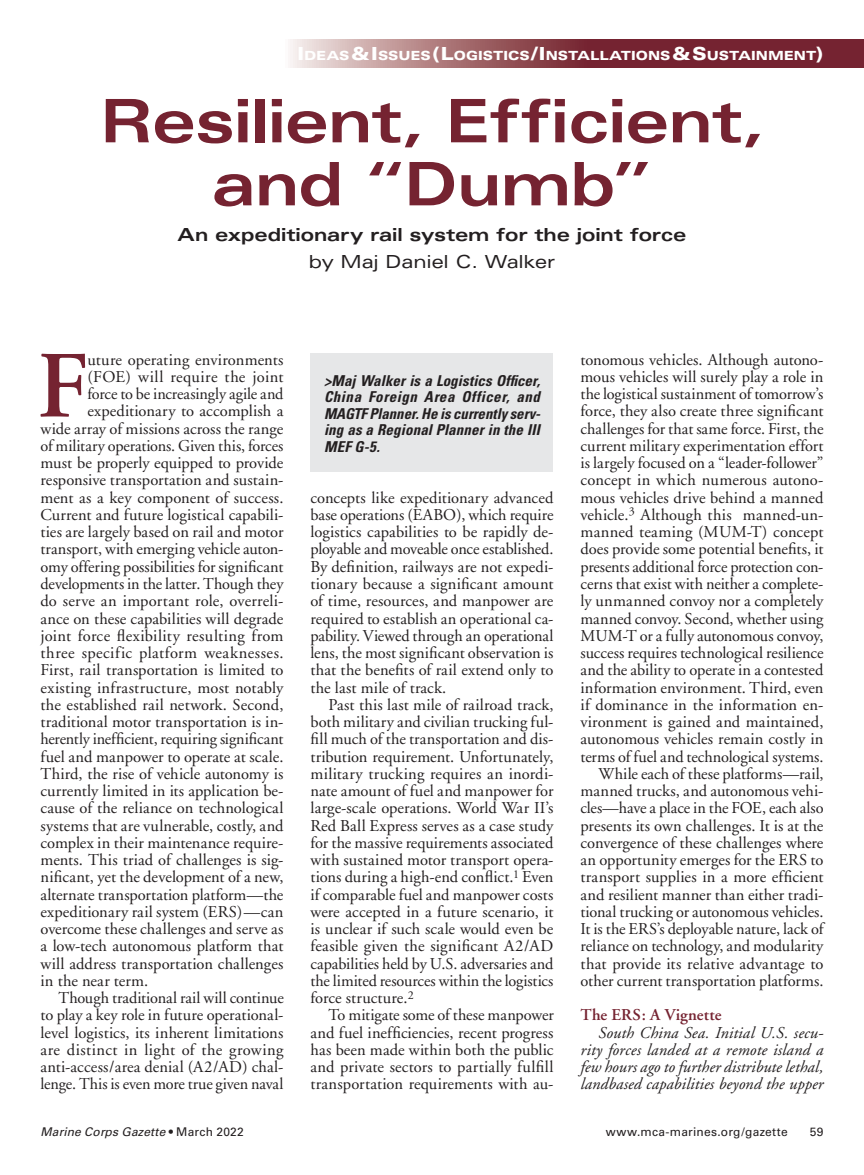
<style>
.page{position:relative;width:864px;height:1175px;background:#fff}
.page>*{position:absolute;margin:0;border:0;box-sizing:border-box;transform-origin:0 0}
.t1{font:600 94.5px "Adobe Garamond";color:#752331}
.t2{font:700 expanded 60px/63px "Univers";letter-spacing:-.02em;color:#752331;text-align:center}
.t3{font:700 expanded 18px "Univers";letter-spacing:-.01em;color:#231f20}
.t4{font:expanded 18px "Univers";letter-spacing:-.01em;color:#231f20}
.t5{font:16.5px/17.2px "Adobe Garamond";letter-spacing:.005em;color:#231f20;text-align:justify}
.t6{font:italic 16.5px/17.2px "Adobe Garamond";color:#231f20;text-align:justify}
.t7{font:16.5px "Adobe Garamond";letter-spacing:-.015em;color:#231f20}
.t8{font:16.5px "Adobe Garamond";letter-spacing:.025em;color:#231f20}
.t9{font:16.5px "Adobe Garamond";letter-spacing:.03em;color:#231f20}
.t10{font:600 16.5px "Adobe Garamond";letter-spacing:.015em;color:#752331}
.t11{font:italic 700 condensed 15px/16.5px "Univers";letter-spacing:.005em;color:#231f20;text-align:justify}
.t12{font:900 expanded 12.6px "Univers";color:#fff}
.t13{font:12px "Univers";letter-spacing:.02em;color:#231f20}
.t14{font:italic 12px "Univers";letter-spacing:.015em;color:#231f20}
.s1{font-size:18px}
.s2{font-style:normal}
</style>
<div class="page">
<svg style="left:290px;top:40px;width:574px;height:28px;background:#94535b"></svg>
<div style="left:310px;top:353px;width:244px;height:119px;background:#e6e7e8"></div>
<p class="t12" style="left:297px;top:48px;width:528px"><span class="s1">I</span>DEAS <span class="s1">&amp; I</span>SSUES <span class="s1">(L</span>OGISTICS<span class="s1">/I</span>NSTALLATIONS <span class="s1">&amp; S</span>USTAI NMENT<span class="s1">)</span></p>
<h2 class="t2" style="left:100px;top:89px;width:666px">Resilient, Efficient, and “Dumb”</h2>
<p class="t3" style="left:178px;top:225px;width:510px">An expeditionary rail system for the joint force</p>
<p class="t4" style="left:309px;top:251px;width:248px">by Maj Daniel C. Walker</p>
<h1 class="t1" style="left:37px;top:334px;width:52px">F</h1>
<p class="t5" style="left:87px;top:351px;width:198px">uture operating environments</p>
<p class="t5" style="left:87px;top:368px;width:198px">(FOE) will require the joint</p>
<p class="t5" style="left:87px;top:386px;width:198px">force to be increasingly agile and</p>
<p class="t5" style="left:87px;top:403px;width:198px">expeditionary to accomplish a</p>
<p class="t5" style="left:40px;top:420px;width:245px">wide array of missions across the range</p>
<p class="t5" style="left:40px;top:437px;width:244px">of military operations. Given this, forces</p>
<p class="t5" style="left:40px;top:455px;width:245px">must be properly equipped to provide</p>
<p class="t5" style="left:40px;top:472px;width:244px">responsive transportation and sustain-</p>
<p class="t5" style="left:40px;top:489px;width:245px">ment as a key component of success.</p>
<p class="t5" style="left:40px;top:506px;width:244px">Current and future logistical capabili-</p>
<p class="t5" style="left:40px;top:524px;width:245px">ties are largely based on rail and motor</p>
<p class="t5" style="left:40px;top:541px;width:245px">transport, with emerging vehicle auton-</p>
<p class="t5" style="left:40px;top:558px;width:244px">omy offering possibilities for significant</p>
<p class="t7" style="left:40px;top:575px;width:245px">developments in the latter. Though they</p>
<p class="t5" style="left:40px;top:593px;width:244px">do serve an important role, overreli-</p>
<p class="t5" style="left:40px;top:610px;width:245px">ance on these capabilities will degrade</p>
<p class="t5" style="left:40px;top:627px;width:244px">joint force flexibility resulting from</p>
<p class="t8" style="left:40px;top:644px;width:245px">three specific platform weaknesses.</p>
<p class="t5" style="left:40px;top:662px;width:245px">First, rail transportation is limited to</p>
<p class="t5" style="left:40px;top:679px;width:244px">existing infrastructure, most notably</p>
<p class="t5" style="left:40px;top:696px;width:244px">the established rail network. Second,</p>
<p class="t5" style="left:40px;top:713px;width:244px">traditional motor transportation is in-</p>
<p class="t5" style="left:40px;top:731px;width:244px">herently inefficient, requiring significant</p>
<p class="t5" style="left:40px;top:748px;width:245px">fuel and manpower to operate at scale.</p>
<p class="t5" style="left:40px;top:765px;width:244px">Third, the rise of vehicle autonomy is</p>
<p class="t5" style="left:40px;top:782px;width:244px">currently limited in its application be-</p>
<p class="t5" style="left:40px;top:800px;width:245px">cause of the reliance on technological</p>
<p class="t5" style="left:40px;top:817px;width:245px">systems that are vulnerable, costly, and</p>
<p class="t5" style="left:40px;top:834px;width:244px">complex in their maintenance require-</p>
<p class="t5" style="left:40px;top:851px;width:244px">ments. This triad of challenges is sig-</p>
<p class="t5" style="left:40px;top:869px;width:245px">nificant, yet the development of a new,</p>
<p class="t5" style="left:40px;top:886px;width:244px">alternate transportation platform—the</p>
<p class="t5" style="left:40px;top:903px;width:245px">expeditionary rail system (ERS)—can</p>
<p class="t5" style="left:40px;top:920px;width:245px">overcome these challenges and serve as</p>
<p class="t5" style="left:40px;top:938px;width:245px">a low-tech autonomous platform that</p>
<p class="t5" style="left:40px;top:955px;width:245px">will address transportation challenges</p>
<p class="t5" style="left:40px;top:972px;width:109px">in the near term.</p>
<p class="t5" style="left:59px;top:989px;width:227px">Though traditional rail will continue</p>
<p class="t5" style="left:40px;top:1007px;width:245px">to play a key role in future operational-</p>
<p class="t5" style="left:40px;top:1024px;width:244px">level logistics, its inherent limitations</p>
<p class="t9" style="left:40px;top:1040px;width:245px">are distinct in light of the growing</p>
<p class="t5" style="left:40px;top:1058px;width:244px">anti-access/area denial (A2/AD) chal-</p>
<p class="t5" style="left:40px;top:1076px;width:245px">lenge. This is even more true given naval</p>
<p class="t11" style="left:324px;top:372px;width:218px">&gt;Maj Walker is a Logistics Officer, China Foreign Area Officer, and MAGTF Planner. He is currently serv&shy;ing as a Regional Planner in the III MEF G-5.</p>
<p class="t5" style="left:310px;top:489px;width:245px">concepts like expeditionary advanced base operations (EABO), which require logistics capabilities to be rapidly de&shy;ployable and moveable once established.<br>By definition, railways are not expedi&shy;tionary because a significant amount of time, resources, and manpower are required to establish an operational ca&shy;pability. Viewed through an operational lens, the most significant observation is that the benefits of rail extend only to the last mile of track.</p>
<p class="t5" style="left:310px;top:696px;width:245px;text-indent:18px">Past this last mile of railroad track, both military and civilian trucking ful&shy;fill much of the transportation and dis&shy;tribution requirement. Unfortunately, military trucking requires an inordi&shy;nate amount of fuel and manpower for large-scale operations. World War II’s Red Ball Express serves as a case study for the massive requirements associated with sustained motor transport opera&shy;tions during a high-end conflict.<sup>1</sup> Even if comparable fuel and manpower costs were accepted in a future scenario, it is unclear if such scale would even be feasible given the significant A2/AD capabilities held by U.S. adversaries and the limited resources within the logistics force structure.<sup>2</sup></p>
<p class="t5" style="left:310px;top:1007px;width:245px;text-indent:18px">To mitigate some of these manpower and fuel inefficiencies, recent progress has been made within both the public and private sectors to partially fulfill transportation requirements with au-</p>
<p class="t5" style="left:580px;top:351px;width:245px;text-align:right">tonomous vehicles. Although autono&shy;mous vehicles will surely play a role in the logistical sustainment of tomorrow’s force, they also create three significant challenges for that same force. First, the current military experimentation effort is largely focused on a “leader-follower” concept in which numerous autono&shy;mous vehicles drive behind a manned vehicle.<sup>3</sup> Although this manned-un&shy;manned teaming (MUM-T) concept does provide some potential benefits, it presents additional force protection con&shy;cerns that exist with neither a complete&shy;ly unmanned convoy nor a completely manned convoy. Second, whether using MUM-T or a fully autonomous convoy, success requires technological resilience and the ability to operate in a contested information environment. Third, even if dominance in the information en&shy;vironment is gained and maintained, autonomous vehicles remain costly in terms of fuel and technological systems.<br>While each of these platforms—rail, manned trucks, and autonomous vehi&shy;cles—have a place in the FOE, each also presents its own challenges. It is at the convergence of these challenges where an opportunity emerges for the ERS to transport supplies in a more efficient and resilient manner than either tradi&shy;tional trucking or autonomous vehicles.<br>It is the ERS’s deployable nature, lack of reliance on technology, and modularity that provide its relative advantage to other current transportation platforms.</p>
<p class="t10" style="left:580px;top:1006px;width:142px">The ERS: A Vignette</p>
<p class="t6" style="left:580px;top:1024px;width:245px;text-indent:18px">South China Sea. Initial U.S. secu&shy;rity forces landed at a remote island a few hours ago to further distribute lethal, landbased capabilities beyond the upper</p>
<p class="t14" style="left:41px;top:1124px;width:205px">Marine Corps Gazette <span class="s2">• March 2022</span></p>
<p class="t13" style="left:606px;top:1124px;width:183px">www.mca-marines.org/gazette</p>
<p class="t13" style="left:810px;top:1124px;width:15px">59</p>
</div>
